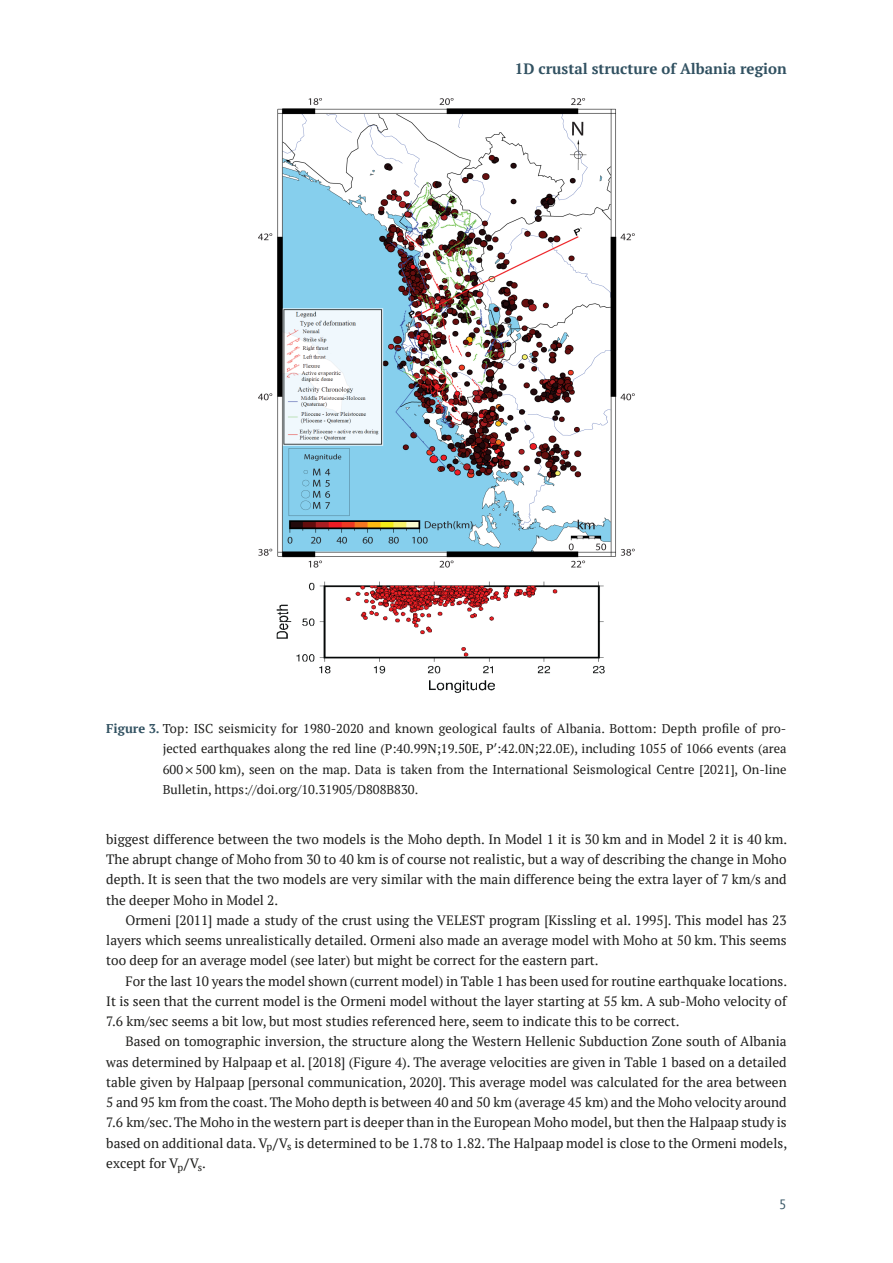
<style>
.page{position:relative;width:893px;height:1263px;background:#fff}
.page>*{position:absolute;margin:0;border:0;box-sizing:border-box;transform-origin:0 0}
.t1{font:700 15px "PT Serif";color:#315161}
.t2{font:13.5px/20.2px "PT Serif";color:#1d1d1b;text-align:justify}
.t3{font:13.5px "PT Sans";color:#315161}
.t4{font:12.75px/20.2px "PT Serif";color:#1d1d1b;text-align:justify}
.s1{font-weight:700;color:#315161}
.s2{font-family:"Cambria Math"}
</style>
<div class="page">
<img style="left:259px;top:99px;width:375px;height:594px">
<p class="t1" style="left:515px;top:59px;width:273px">1D crustal structure of Albania region</p>
<p class="t4" style="left:163px;top:718px;width:625px;text-indent:-56px"><span class="s1">Figure 3.</span> Top: ISC seismicity for 1980‑2020 and known geological faults of Albania. Bottom: Depth profile of pro‑ jected earthquakes along the red line (P:40.99N;19.50E, P<span class="s2">′</span>:42.0N;22.0E), including 1055 of 1066 events (area 600<span class="s2">×</span>500 km), seen on the map. Data is taken from the International Seismological Centre [2021], On‑line Bulletin, https://doi.org/10.31905/D808B830.</p>
<p class="t2" style="left:106px;top:829px;width:682px">biggest difference between the two models is the Moho depth. In Model 1 it is 30 km and in Model 2 it is 40 km.<br>The abrupt change of Moho from 30 to 40 km is of course not realistic, but a way of describing the change in Moho depth. It is seen that the two models are very similar with the main difference being the extra layer of 7 km/s and the deeper Moho in Model 2.</p>
<p class="t2" style="left:106px;top:910px;width:682px;text-indent:19px">Ormeni [2011] made a study of the crust using the VELEST program [Kissling et al. 1995]. This model has 23 layers which seems unrealistically detailed. Ormeni also made an average model with Moho at 50 km. This seems too deep for an average model (see later) but might be correct for the eastern part.</p>
<p class="t2" style="left:106px;top:970px;width:682px;text-indent:19px">For the last 10 years the model shown (current model) in Table 1 has been used for routine earthquake locations.<br>It is seen that the current model is the Ormeni model without the layer starting at 55 km. A sub‑Moho velocity of 7.6 km/sec seems a bit low, but most studies referenced here, seem to indicate this to be correct.</p>
<p class="t2" style="left:106px;top:1031px;width:682px;text-indent:19px">Based on tomographic inversion, the structure along the Western Hellenic Subduction Zone south of Albania was determined by Halpaap et al. [2018] (Figure 4). The average velocities are given in Table 1 based on a detailed table given by Halpaap [personal communication, 2020]. This average model was calculated for the area between 5 and 95 km from the coast. The Moho depth is between 40 and 50 km (average 45 km) and the Moho velocity around 7.6 km/sec. The Moho in the western part is deeper than in the European Moho model, but then the Halpaap study is based on additional data. V<sub>p</sub><span class="s2">/</span>V<sub>s</sub> is determined to be 1.78 to 1.82. The Halpaap model is close to the Ormeni models, except for V<sub>p</sub><span class="s2">/</span>V<sub>s</sub>.</p>
<p class="t3" style="left:779px;top:1195px;width:9px">5</p>
</div>
